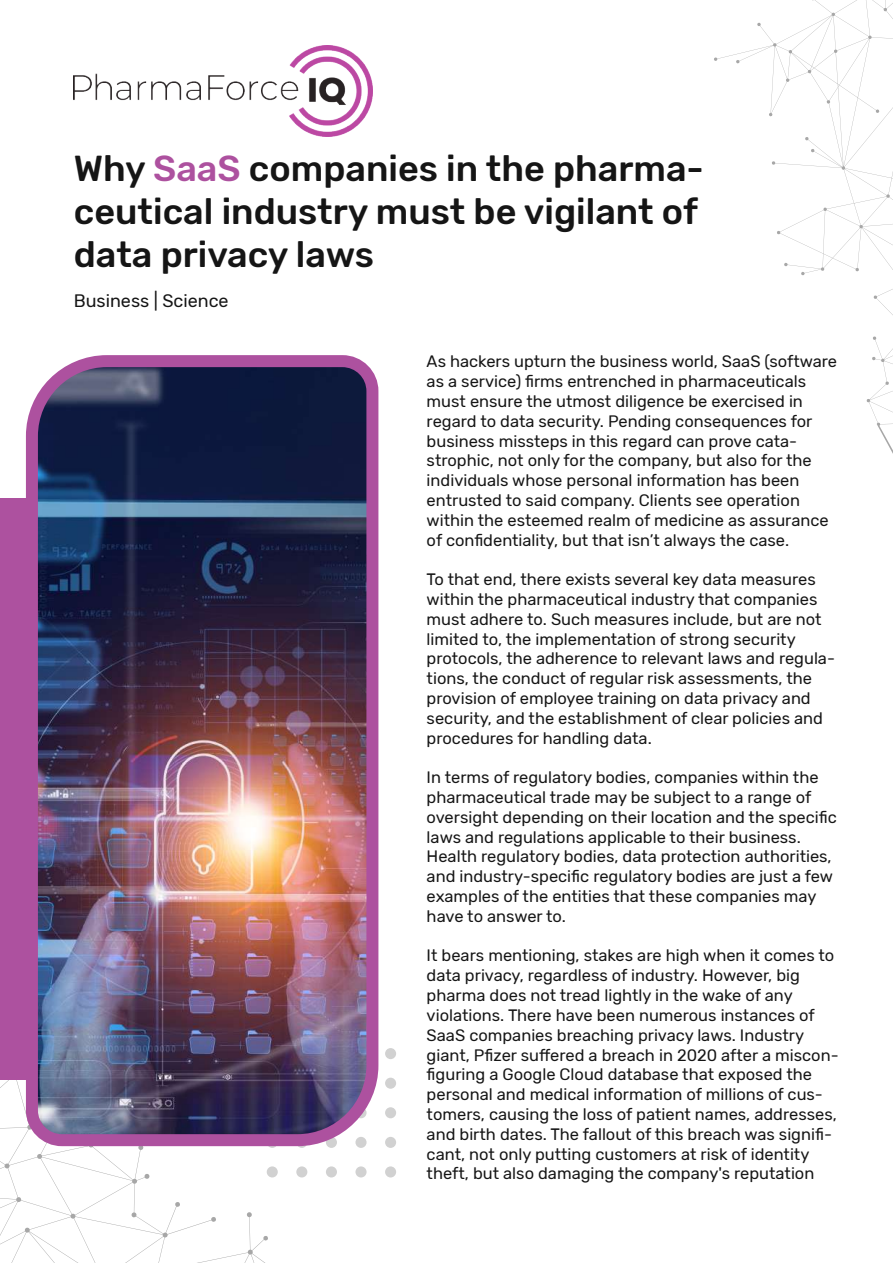
<style>
.page{position:relative;width:893px;height:1263px;background:#fff}
.page>*{position:absolute;margin:0;border:0;box-sizing:border-box;transform-origin:0 0}
.t1{font:500 36px/43.2px "Rubik";color:#151515}
.t2{font:18px "Rubik";color:#151515}
.t3{font:16.5px/19.8px "Rubik";color:#151515}
.s1{color:#ad519f}
</style>
<div class="page">
<svg style="left:0;top:1080px;width:392px;height:183px"></svg>
<svg style="left:321px;top:0;width:572px;height:454px"></svg>
<img style="left:74px;top:45px;width:298px;height:91px">
<div style="left:0;top:499px;width:152px;height:581px;background:#ad519f"></div>
<svg style="left:267px;top:1048px;width:129px;height:129px"></svg>
<img style="left:20px;top:349px;width:364px;height:803px">
<h1 class="t1" style="left:74px;top:148px;width:632px">Why <span class="s1">SaaS</span> companies in the pharma&shy;ceutical industry must be vigilant of data privacy laws</h1>
<p class="t2" style="left:74px;top:291px;width:156px">Business | Science</p>
<p class="t3" style="left:427px;top:352px;width:412px">As hackers upturn the business world, SaaS (software as a service) firms entrenched in pharmaceuticals must ensure the utmost diligence be exercised in regard to data security. Pending consequences for business missteps in this regard can prove cata&shy;strophic, not only for the company, but also for the individuals whose personal information has been entrusted to said company. Clients see operation within the esteemed realm of medicine as assurance of confidentiality, but that isn’t always the case.</p>
<p class="t3" style="left:427px;top:570px;width:410px">To that end, there exists several key data measures within the pharmaceutical industry that companies must adhere to. Such measures include, but are not limited to, the implementation of strong security protocols, the adherence to relevant laws and regula&shy;tions, the conduct of regular risk assessments, the provision of employee training on data privacy and security, and the establishment of clear policies and procedures for handling data.</p>
<p class="t3" style="left:427px;top:768px;width:412px">In terms of regulatory bodies, companies within the pharmaceutical trade may be subject to a range of oversight depending on their location and the specific laws and regulations applicable to their business.<br>Health regulatory bodies, data protection authorities, and industry-specific regulatory bodies are just a few examples of the entities that these companies may have to answer to.</p>
<p class="t3" style="left:427px;top:946px;width:413px">It bears mentioning, stakes are high when it comes to data privacy, regardless of industry. However, big pharma does not tread lightly in the wake of any violations. There have been numerous instances of SaaS companies breaching privacy laws. Industry giant, Pfizer suffered a breach in 2020 after a miscon&shy;figuring a Google Cloud database that exposed the personal and medical information of millions of cus&shy;tomers, causing the loss of patient names, addresses, and birth dates. The fallout of this breach was signifi&shy;cant, not only putting customers at risk of identity theft, but also damaging the company's reputation</p>
</div>
